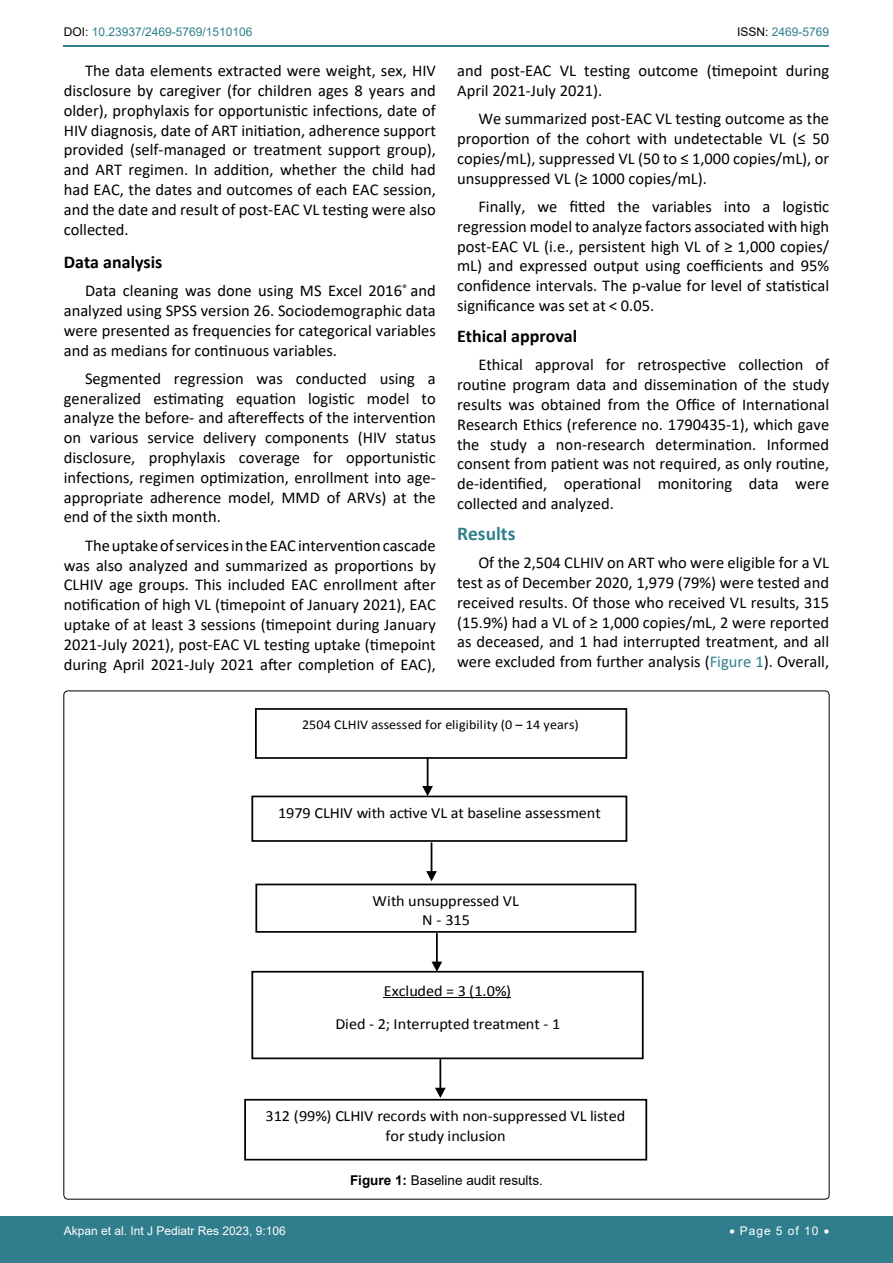
<style>
.page{position:relative;width:893px;height:1263px;background:#fff}
.page>*{position:absolute;margin:0;border:0;box-sizing:border-box;transform-origin:0 0}
.t1{font:700 19.5px "Calibri";color:#30808d}
.t2{font:700 18px "Calibri";color:#000}
.t3{font:16.5px/19.8px "Calibri";color:#000;text-align:justify}
.t4{font:15.45px/18.8px "Calibri";color:#010101;text-align:center;scale:1.05 1}
.t5{font:13.5px "Calibri";letter-spacing:.01em;color:#010101;scale:1.05 1}
.t6{font:13.5px "Arial";color:#000}
.t7{font:12px "Arial";color:#fff}
.t8{font:12px "Arial";color:#30808d}
.s1{color:#000}
.s2{color:#30808d}
.s3{font-weight:700}
</style>
<div class="page">
<hr style="left:64px;top:45px;width:765px;height:2px;background:#30808d">
<div style="left:0;top:1217px;width:893px;height:46px;background:#307d8d"></div>
<div style="left:251px;top:795px;width:376px;height:47px;border:2px solid #010101"></div>
<hr style="left:431px;top:843px;width:1px;height:30px;background:#010101">
<svg style="left:426px;top:871px;width:11px;height:10px"></svg>
<div style="left:255px;top:883px;width:381px;height:50px;border:2px solid #010101"></div>
<hr style="left:436px;top:933px;width:2px;height:30px;background:#010101">
<svg style="left:431px;top:961px;width:11px;height:10px"></svg>
<div style="left:251px;top:971px;width:393px;height:88px;border:2px solid #010101"></div>
<hr style="left:384px;top:997px;width:127px;height:1px;background:#010101">
<hr style="left:439px;top:1060px;width:2px;height:29px;background:#010101">
<svg style="left:435px;top:1088px;width:11px;height:10px"></svg>
<div style="left:244px;top:1099px;width:403px;height:61px;border:2px solid #010101"></div>
<div style="left:255px;top:708px;width:372px;height:51px;border:2px solid #010101"></div>
<hr style="left:427px;top:758px;width:1px;height:30px;background:#010101">
<svg style="left:422px;top:786px;width:11px;height:10px"></svg>
<p class="t8" style="left:64px;top:24px;width:190px"><span class="s1">DOI:</span> 10.23937/2469-5769/1510106</p>
<p class="t8" style="left:737px;top:24px;width:94px"><span class="s1">ISSN:</span> 2469-5769</p>
<p class="t3" style="left:64px;top:60px;width:374px;text-indent:21px">The data elements extracted were weight, sex, HIV disclosure by caregiver (for children ages 8 years and older), prophylaxis for opportunistic infections, date of HIV diagnosis, date of ART initiation, adherence support provided (self-managed or treatment support group), and ART regimen. In addition, whether the child had had EAC, the dates and outcomes of each EAC session, and the date and result of post-EAC VL testing were also collected.</p>
<p class="t2" style="left:64px;top:249px;width:100px">Data analysis</p>
<p class="t3" style="left:64px;top:280px;width:374px;text-indent:21px">Data cleaning was done using MS Excel 2016<sup>®</sup> and analyzed using SPSS version 26. Sociodemographic data were presented as frequencies for categorical variables and as medians for continuous variables.</p>
<p class="t3" style="left:64px;top:368px;width:374px;text-indent:21px">Segmented regression was conducted using a generalized estimating equation logistic model to analyze the before- and aftereffects of the intervention on various service delivery components (HIV status disclosure, prophylaxis coverage for opportunistic infections, regimen optimization, enrollment into age&shy;appropriate adherence model, MMD of ARVs) at the end of the sixth month.</p>
<p class="t3" style="left:64px;top:535px;width:374px;text-indent:21px">The uptake of services in the EAC intervention cascade was also analyzed and summarized as proportions by CLHIV age groups. This included EAC enrollment after notification of high VL (timepoint of January 2021), EAC uptake of at least 3 sessions (timepoint during January 2021-July 2021), post-EAC VL testing uptake (timepoint during April 2021-July 2021 after completion of EAC),</p>
<p class="t3" style="left:457px;top:60px;width:374px">and post-EAC VL testing outcome (timepoint during<br>April 2021-July 2021).</p>
<p class="t3" style="left:457px;top:108px;width:374px;text-indent:21px">We summarized post-EAC VL testing outcome as the proportion of the cohort with undetectable VL (≤ 50 copies/mL), suppressed VL (50 to ≤ 1,000 copies/mL), or unsuppressed VL (≥ 1000 copies/mL).</p>
<p class="t3" style="left:457px;top:196px;width:374px;text-indent:21px">Finally, we fitted the variables into a logistic regression model to analyze factors associated with high post-EAC VL (i.e., persistent high VL of ≥ 1,000 copies/ mL) and expressed output using coefficients and 95% confidence intervals. The p-value for level of statistical significance was set at &lt; 0.05.</p>
<p class="t2" style="left:457px;top:323px;width:122px">Ethical approval</p>
<p class="t3" style="left:457px;top:354px;width:374px;text-indent:21px">Ethical approval for retrospective collection of routine program data and dissemination of the study results was obtained from the Office of International Research Ethics (reference no. 1790435-1), which gave the study a non-research determination. Informed consent from patient was not required, as only routine, de-identified, operational monitoring data were collected and analyzed.</p>
<p class="t1" style="left:457px;top:520px;width:60px">Results</p>
<p class="t3" style="left:457px;top:552px;width:374px;text-indent:21px">Of the 2,504 CLHIV on ART who were eligible for a VL test as of December 2020, 1,979 (79%) were tested and received results. Of those who received VL results, 315 (15.9%) had a VL of ≥ 1,000 copies/mL, 2 were reported as deceased, and 1 had interrupted treatment, and all were excluded from further analysis (<span class="s2">Figure 1</span>). Overall,</p>
<p class="t5" style="left:302px;top:716px;width:265px">2504 CLHIV assessed for eligibility (0 – 14 years)</p>
<p class="t4" style="left:278px;top:803px;width:309px">1979 CLHIV with active VL at baseline assessment</p>
<p class="t4" style="left:373px;top:891px;width:141px">With unsuppressed VL<br>N - 315</p>
<p class="t4" style="left:335px;top:974px;width:216px;line-height:33.5px">Excluded = 3 (1.0%)<br>Died - 2; Interrupted treatment - 1</p>
<p class="t4" style="left:266px;top:1106px;width:344px;line-height:20px">312 (99%) CLHIV records with non-suppressed VL listed for study inclusion</p>
<p class="t6" style="left:350px;top:1171px;width:194px"><span class="s3">Figure 1:</span> Baseline audit results.</p>
<p class="t7" style="left:64px;top:1223px;width:224px">Akpan et al. Int J Pediatr Res 2023, 9:106</p>
<p class="t7" style="left:729px;top:1223px;width:101px">• Page 5 of 10 •</p>
</div>
